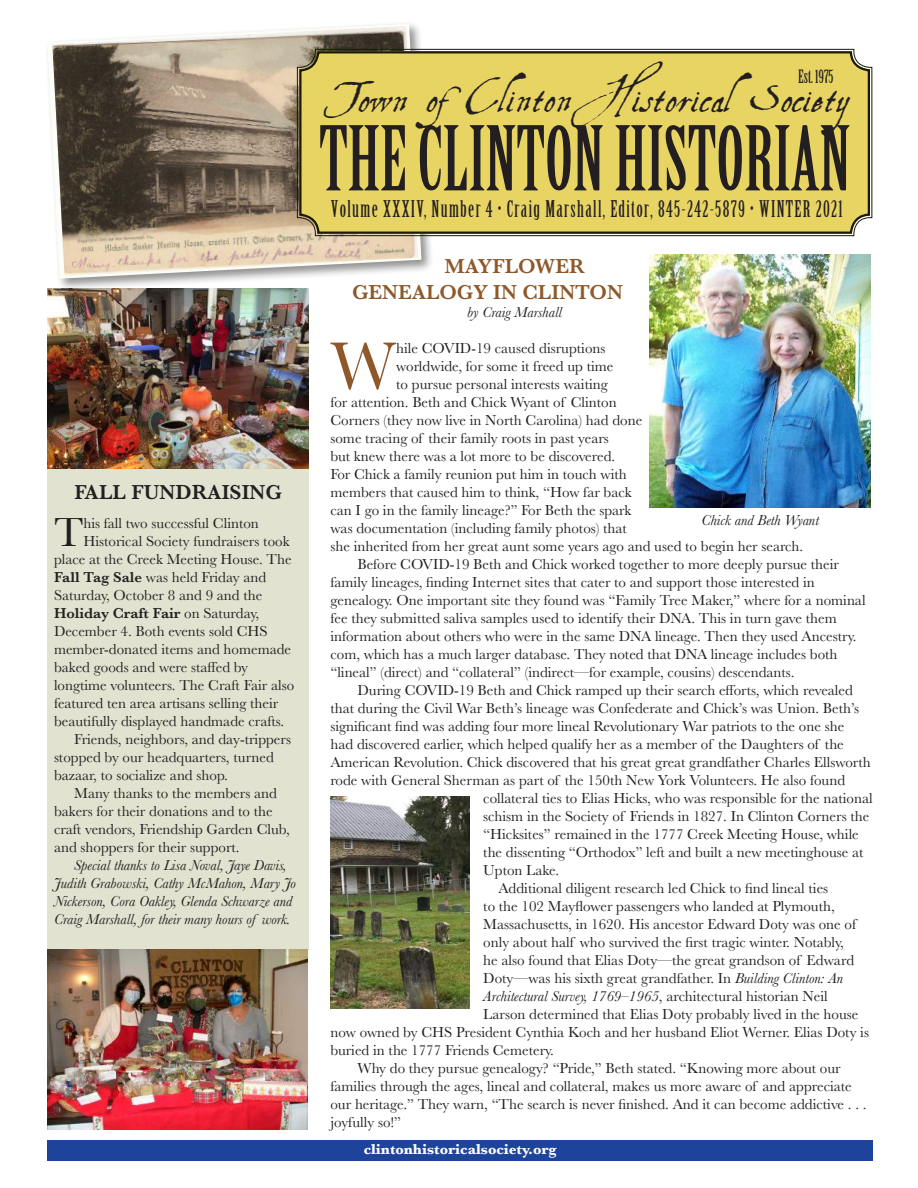
<style>
.page{position:relative;width:918px;height:1188px;background:#fff}
.page>*{position:absolute;margin:0;border:0;box-sizing:border-box;transform-origin:0 0}
.t1{font:87px "Birch Std";color:#231f20}
.t2{font:69.3px "Baskerville";color:#8e582a}
.t3{font:42.15px "Baskerville";color:#231f20}
.t4{font:39px "Aquiline Two";letter-spacing:.03em;color:#231f20}
.t5{font:22.5px "Birch Std";letter-spacing:.06em;color:#231f20}
.t6{font:600 21px/25.2px "Baskerville";color:#8e582a}
.t7{font:600 21px "Baskerville";color:#231f20}
.t8{font:18px "Birch Std";color:#231f20}
.t9{font:15px "Baskerville";color:#231f20}
.t10{font:italic 15px/18px "Baskerville";color:#231f20}
.t11{font:700 15px "Baskerville";color:#fff}
.t12{font:600 15px "Baskerville";color:#231f20}
.s1{font-weight:600}
.s2{font-weight:400}
.s3{font-style:inherit}
.s4{font-style:italic}
.s5{font-style:normal}
</style>
<div class="page">
<div style="left:44px;top:21px;width:390px;height:270px;background:#231f20;opacity:.5"></div>
<svg style="left:47px;top:24px;width:374px;height:255px"></svg>
<img style="left:52px;top:26px;width:366px;height:250px">
<div style="left:297px;top:49px;width:576px;height:187px;background:#e8d462"></div>
<div style="left:299px;top:51px;width:571px;height:183px;border:2px solid #191a00;border-radius:18px"></div>
<div style="left:48px;top:1140px;width:825px;height:21px;background:#1d449a"></div>
<img style="left:649px;top:255px;width:221px;height:253px">
<div style="left:47px;top:468px;width:262px;height:482px;background:#e1e2d0"></div>
<img style="left:47px;top:289px;width:262px;height:180px">
<img style="left:47px;top:950px;width:261px;height:180px">
<img style="left:330px;top:796px;width:140px;height:213px">
<h3 class="t7" style="left:74px;top:477px;width:209px">FALL FUNDRAISING</h3>
<h3 class="t3" style="left:54px;top:506px;width:31px">T</h3>
<p class="t9" style="left:83px;top:514px;width:177px">his fall two successful Clinton</p>
<p class="t9" style="left:83px;top:532px;width:208px">Historical Society fundraisers took</p>
<p class="t9" style="left:54px;top:550px;width:239px">place at the Creek Meeting House. The</p>
<p class="t9" style="left:54px;top:568px;width:214px"><span class="s1">Fall Tag Sale</span> was held Friday and</p>
<p class="t9" style="left:54px;top:586px;width:210px">Saturday, October 8 and 9 and the</p>
<p class="t12" style="left:54px;top:603px;width:207px">Holiday Craft Fair <span class="s2">on Saturday,</span></p>
<p class="t9" style="left:54px;top:622px;width:215px">December 4. Both events sold CHS</p>
<p class="t9" style="left:54px;top:640px;width:239px">member-donated items and homemade</p>
<p class="t9" style="left:54px;top:658px;width:196px">baked goods and were staffed by</p>
<p class="t9" style="left:54px;top:676px;width:242px">longtime volunteers. The Craft Fair also</p>
<p class="t9" style="left:54px;top:694px;width:226px">featured ten area artisans selling their</p>
<p class="t9" style="left:54px;top:712px;width:232px">beautifully displayed handmade crafts.</p>
<p class="t9" style="left:74px;top:730px;width:218px">Friends, neighbors, and day-trippers</p>
<p class="t9" style="left:54px;top:748px;width:221px">stopped by our headquarters, turned</p>
<p class="t9" style="left:54px;top:766px;width:176px">bazaar, to socialize and shop.</p>
<p class="t9" style="left:74px;top:784px;width:204px">Many thanks to the members and</p>
<p class="t9" style="left:54px;top:802px;width:220px">bakers for their donations and to the</p>
<p class="t9" style="left:54px;top:820px;width:237px">craft vendors, Friendship Garden Club,</p>
<p class="t9" style="left:54px;top:838px;width:187px">and shoppers for their support.</p>
<p class="t10" style="left:54px;top:856px;width:243px;text-indent:20px">Special thanks to Lisa Noval, Jaye Davis, Judith Grabowski, Cathy McMahon, Mary Jo Nickerson, Cora Oakley, Glenda Schwarze and Craig Marshall, for their many hours of work.</p>
<h3 class="t4" style="left:332px;top:76px;width:519px"><span class="s3">T</span>own ofClintonHistoricalSociety</h3>
<p class="t8" style="left:798px;top:66px;width:37px">Est. 1975</p>
<h1 class="t1" style="left:319px;top:110px;width:533px">THE CLINTON HISTORIAN</h1>
<h3 class="t5" style="left:331px;top:197px;width:513px">Volume XXXIV, Number 4 • Craig Marshall, Editor, 845-242-5879 • WINTER 2021</h3>
<h3 class="t6" style="left:352px;top:254px;width:272px;text-indent:92px">MAYFLOWER<br>GENEALOGY IN CLINTON</h3>
<p class="t10" style="left:467px;top:303px;width:97px">by Craig Marshall</p>
<h2 class="t2" style="left:330px;top:322px;width:67px">W</h2>
<p class="t9" style="left:396px;top:338px;width:211px">hile COVID-19 caused disruptions</p>
<p class="t9" style="left:396px;top:356px;width:219px">worldwide, for some it freed up time</p>
<p class="t9" style="left:396px;top:374px;width:213px">to pursue personal interests waiting</p>
<p class="t9" style="left:330px;top:392px;width:288px">for attention. Beth and Chick Wyant of Clinton</p>
<p class="t9" style="left:330px;top:410px;width:313px">Corners (they now live in North Carolina) had done</p>
<p class="t9" style="left:330px;top:428px;width:280px">some tracing of their family roots in past years</p>
<p class="t9" style="left:330px;top:446px;width:286px">but knew there was a lot more to be discovered.</p>
<p class="t9" style="left:330px;top:464px;width:298px">For Chick a family reunion put him in touch with</p>
<p class="t9" style="left:330px;top:482px;width:303px">members that caused him to think, “How far back</p>
<p class="t9" style="left:330px;top:500px;width:302px">can I go in the family lineage?” For Beth the spark</p>
<p class="t9" style="left:330px;top:518px;width:298px">was documentation (including family photos) that</p>
<p class="t9" style="left:330px;top:536px;width:474px">she inherited from her great aunt some years ago and used to begin her search.</p>
<p class="t9" style="left:357px;top:554px;width:483px">Before COVID-19 Beth and Chick worked together to more deeply pursue their</p>
<p class="t9" style="left:330px;top:572px;width:486px">family lineages, finding Internet sites that cater to and support those interested in</p>
<p class="t9" style="left:330px;top:590px;width:537px">genealogy. One important site they found was “Family Tree Maker,” where for a nominal</p>
<p class="t9" style="left:330px;top:608px;width:508px">fee they submitted saliva samples used to identify their DNA. This in turn gave them</p>
<p class="t9" style="left:330px;top:626px;width:527px">information about others who were in the same DNA lineage. Then they used Ancestry.</p>
<p class="t9" style="left:330px;top:644px;width:509px">com, which has a much larger database. They noted that DNA lineage includes both</p>
<p class="t9" style="left:330px;top:662px;width:465px">“lineal” (direct) and “collateral” (indirect—for example, cousins) descendants.</p>
<p class="t9" style="left:357px;top:680px;width:497px">During COVID-19 Beth and Chick ramped up their search efforts, which revealed</p>
<p class="t9" style="left:330px;top:698px;width:530px">that during the Civil War Beth’s lineage was Confederate and Chick’s was Union. Beth’s</p>
<p class="t9" style="left:330px;top:716px;width:515px">significant find was adding four more lineal Revolutionary War patriots to the one she</p>
<p class="t9" style="left:330px;top:734px;width:515px">had discovered earlier, which helped qualify her as a member of the Daughters of the</p>
<p class="t9" style="left:330px;top:752px;width:542px">American Revolution. Chick discovered that his great great grandfather Charles Ellsworth</p>
<p class="t9" style="left:330px;top:770px;width:516px">rode with General Sherman as part of the 150th New York Volunteers. He also found</p>
<p class="t9" style="left:483px;top:788px;width:391px">collateral ties to Elias Hicks, who was responsible for the national</p>
<p class="t9" style="left:483px;top:806px;width:388px">schism in the Society of Friends in 1827. In Clinton Corners the</p>
<p class="t9" style="left:483px;top:824px;width:377px">“Hicksites” remained in the 1777 Creek Meeting House, while</p>
<p class="t9" style="left:483px;top:842px;width:382px">the dissenting “Orthodox” left and built a new meetinghouse at</p>
<p class="t9" style="left:483px;top:860px;width:77px">Upton Lake.</p>
<p class="t9" style="left:498px;top:878px;width:331px">Additional diligent research led Chick to find lineal ties</p>
<p class="t9" style="left:483px;top:896px;width:353px">to the 102 Mayflower passengers who landed at Plymouth,</p>
<p class="t9" style="left:483px;top:914px;width:374px">Massachusetts, in 1620. His ancestor Edward Doty was one of</p>
<p class="t9" style="left:483px;top:932px;width:362px">only about half who survived the first tragic winter. Notably,</p>
<p class="t9" style="left:483px;top:950px;width:372px">he also found that Elias Doty—the great grandson of Edward</p>
<p class="t9" style="left:483px;top:968px;width:362px">Doty—was his sixth great grandfather. In <span class="s4">Building Clinton: An</span></p>
<p class="t10" style="left:483px;top:987px;width:346px">Architectural Survey, 1769–1965<span class="s5">, architectural historian Neil</span></p>
<p class="t9" style="left:483px;top:1004px;width:377px">Larson determined that Elias Doty probably lived in the house</p>
<p class="t9" style="left:330px;top:1022px;width:540px">now owned by CHS President Cynthia Koch and her husband Eliot Werner. Elias Doty is</p>
<p class="t9" style="left:330px;top:1040px;width:225px">buried in the 1777 Friends Cemetery.</p>
<p class="t9" style="left:357px;top:1058px;width:485px">Why do they pursue genealogy? “Pride,” Beth stated. “Knowing more about our</p>
<p class="t9" style="left:330px;top:1076px;width:523px">families through the ages, lineal and collateral, makes us more aware of and appreciate</p>
<p class="t9" style="left:330px;top:1094px;width:538px">our heritage.” They warn, “The search is never finished. And it can become addictive . . .</p>
<p class="t9" style="left:330px;top:1112px;width:72px">joyfully so!”</p>
<p class="t10" style="left:702px;top:511px;width:119px">Chick and Beth Wyant</p>
<p class="t11" style="left:364px;top:1138px;width:194px">clintonhistoricalsociety.org</p>
</div>
